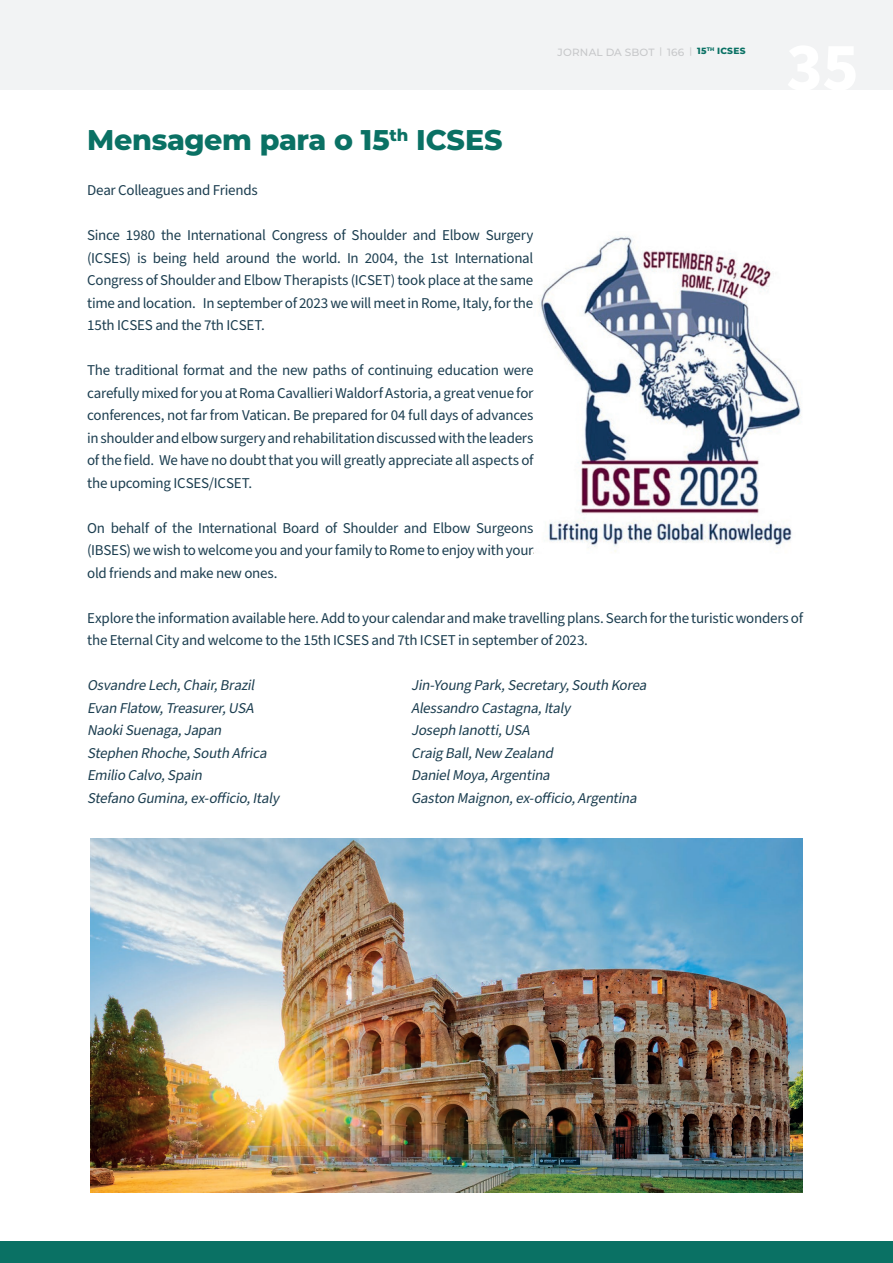
<style>
.page{position:relative;width:893px;height:1263px;background:#fff}
.page>*{position:absolute;margin:0;border:0;box-sizing:border-box;transform-origin:0 0}
.t1{font:800 28.5px "Montserrat";letter-spacing:-.01em;color:#0a7164}
.t2{font:15px/22.5px "Source Sans Pro";letter-spacing:-.02em;color:#1c3e50;text-align:justify}
.t3{font:italic 15px "Source Sans Pro";color:#1c3e50}
.t4{font:500 10.5px "Montserrat";letter-spacing:.02em;color:#c7c8ca}
.s1{font-size:9px}
.s2{font-weight:800;font-size:9px;color:#0a7164}
</style>
<div class="page">
<div style="left:0;top:0;width:893px;height:90px;background:#f2f3f4"></div>
<div style="left:0;top:1242px;width:893px;height:21px;background:#0a7164"></div>
<img style="left:538px;top:236px;width:263px;height:316px">
<img style="left:90px;top:838px;width:713px;height:355px">
<p class="t4" style="left:558px;top:45px;width:190px">JORNAL DA SBOT <span class="s1">|</span> 166 <span class="s1">|</span> <span class="s2">15</span><sup>TH</sup> <span class="s2">ICSES</span></p>
<h1 class="t1" style="left:87px;top:119px;width:417px">Mensagem para o 15<sup>th</sup> ICSES</h1>
<p class="t2" style="left:87px;top:179px;width:172px">Dear Colleagues and Friends</p>
<p class="t2" style="left:87px;top:224px;width:448px">Since 1980 the International Congress of Shoulder and Elbow Surgery (ICSES) is being held around the world. In 2004, the 1st International Congress of Shoulder and Elbow Therapists (ICSET) took place at the same time and location. In september of 2023 we will meet in Rome, Italy, for the 15th ICSES and the 7th ICSET.</p>
<p class="t2" style="left:87px;top:359px;width:448px">The traditional format and the new paths of continuing education were carefully mixed for you at Roma Cavallieri Waldorf Astoria, a great venue for conferences, not far from Vatican. Be prepared for 04 full days of advances in shoulder and elbow surgery and rehabilitation discussed with the leaders of the field. We have no doubt that you will greatly appreciate all aspects of the upcoming ICSES/ICSET.</p>
<p class="t2" style="left:87px;top:517px;width:448px">On behalf of the International Board of Shoulder and Elbow Surgeons (IBSES) we wish to welcome you and your family to Rome to enjoy with your old friends and make new ones.</p>
<p class="t2" style="left:87px;top:607px;width:717px">Explore the information available here. Add to your calendar and make travelling plans. Search for the turistic wonders of the Eternal City and welcome to the 15th ICSES and 7th ICSET in september of 2023.</p>
<p class="t3" style="left:87px;top:675px;width:172px">OsvandreLech,Chair,Brazil</p>
<p class="t3" style="left:411px;top:675px;width:240px">Jin-YoungPark,Secretary,South Korea</p>
<p class="t3" style="left:87px;top:698px;width:172px">Evan Flatow,Treasurer,USA</p>
<p class="t3" style="left:411px;top:698px;width:164px">Alessandro Castagna,Italy</p>
<p class="t3" style="left:87px;top:720px;width:140px">NaokiSuenaga,Japan</p>
<p class="t3" style="left:411px;top:720px;width:124px">Joseph Ianotti,USA</p>
<p class="t3" style="left:87px;top:743px;width:185px">Stephen Rhoche,South Africa</p>
<p class="t3" style="left:411px;top:743px;width:147px">CraigBall,New Zealand</p>
<p class="t3" style="left:87px;top:765px;width:120px">Emilio Calvo,Spain</p>
<p class="t3" style="left:411px;top:765px;width:144px">DanielMoya,Argentina</p>
<p class="t3" style="left:87px;top:788px;width:197px">Stefano Gumina,ex-officio,Italy</p>
<p class="t3" style="left:411px;top:788px;width:231px">Gaston Maignon,ex-officio,Argentina</p>
</div>
